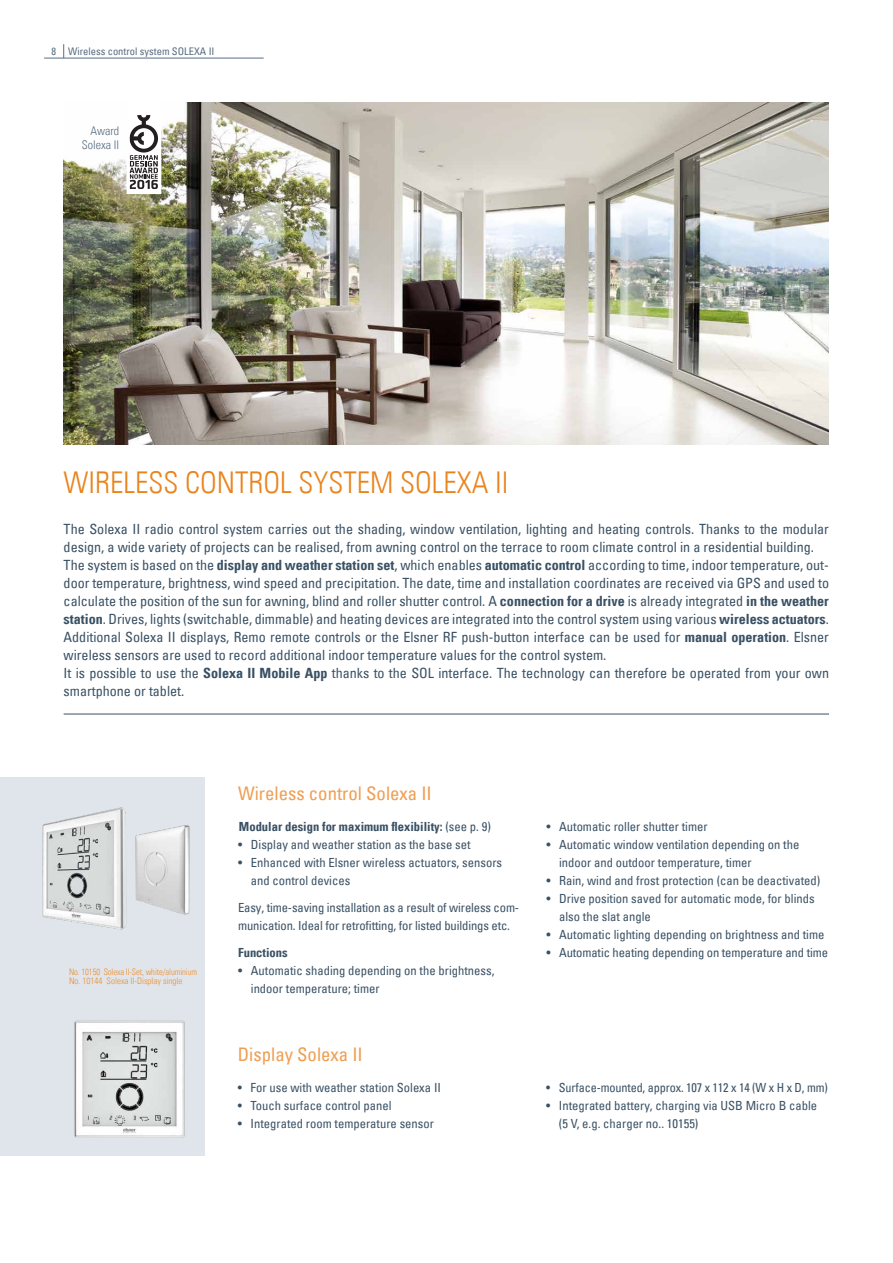
<style>
.page{position:relative;width:893px;height:1263px;background:#fff}
.page>*{position:absolute;margin:0;border:0;box-sizing:border-box;transform-origin:0 0}
.t1{font:30px "Univers Com 47 Light Cond";color:#e9841d}
.t2{font:condensed 18.75px "Univers Com 57";color:#ef9e51}
.t3{font:condensed 14.1px/18px "Univers Com 57";color:#3a5164}
.t4{font:condensed 12.6px/18px "Univers Com 57";color:#3a5164}
.t5{font:12.6px "Univers Com 67 Bold Cond";color:#3a5164}
.t6{font:12px/13.5px "Univers Com 47 Light Cond";color:#586d81;text-align:right}
.t7{font:condensed 10.5px "Univers Com 57";color:#586d81}
.t8{font:9px/9px "Univers Com 47 Light Cond";letter-spacing:-.01em;color:#eb8e31;scale:.95 1}
.s1{font-family:"Univers Com 67 Bold Cond";font-stretch:normal}
.s2{font-family:"Univers Com 57";font-stretch:condensed}
</style>
<div class="page">
<svg style="left:63px;top:44px;width:1px;height:14px"></svg>
<hr style="left:44px;top:58px;width:220px;height:1px;background:#586d81">
<div style="left:0;top:777px;width:204px;height:378px;background:#e0e5eb"></div>
<img style="left:64px;top:102px;width:765px;height:342px">
<img style="left:74px;top:1020px;width:111px;height:118px">
<img style="left:42px;top:807px;width:148px;height:123px">
<hr style="left:64px;top:714px;width:765px;height:1px;background:#3a5164">
<svg style="left:125px;top:102px;width:38px;height:94px"></svg>
<p class="t7" style="left:51px;top:44px;width:6px">8</p>
<p class="t7" style="left:68px;top:44px;width:148px">Wireless control system SOLEXA II</p>
<p class="t6" style="left:82px;top:124px;width:39px">Award<br>Solexa II</p>
<h1 class="t1" style="left:64px;top:464px;width:446px">WIRELESS CONTROL SYSTEM SOLEXA II</h1>
<p class="t3" style="left:64px;top:520px;width:767px">The Solexa II radio control system carries out the shading, window ventilation, lighting and heating controls. Thanks to the modular design, a wide variety of projects can be realised, from awning control on the terrace to room climate control in a residential building.<br>The system is based on the <span class="s1">display and weather station set</span>, which enables <span class="s1">automatic control</span> according to time, indoor temperature, out&shy;door temperature, brightness, wind speed and precipitation. The date, time and installation coordinates are received via GPS and used to calculate the position of the sun for awning, blind and roller shutter control. A <span class="s1">connection for a drive</span> is already integrated <span class="s1">in the weather station</span>. Drives, lights (switchable, dimmable) and heating devices are integrated into the control system using various <span class="s1">wireless actuators</span>.<br>Additional Solexa II displays, Remo remote controls or the Elsner RF push-button interface can be used for <span class="s1">manual operation</span>. Elsner wireless sensors are used to record additional indoor temperature values for the control system.<br>It is possible to use the <span class="s1">Solexa II Mobile App</span> thanks to the SOL interface. The technology can therefore be operated from your own smartphone or tablet.</p>
<p class="t8" style="left:69px;top:967px;width:136px">No. 10150 Solexa II-Set, white/aluminium<br>No. 10144 Solexa II-Display single</p>
<h2 class="t2" style="left:238px;top:781px;width:195px">Wireless control Solexa II</h2>
<p class="t5" style="left:239px;top:819px;width:253px">Modular design for maximum flexibility: <span class="s2">(see p. 9)</span></p>
<p class="t4" style="left:238px;top:835px;width:234px">• Display and weather station as the base set</p>
<p class="t4" style="left:251px;top:853px;width:253px;text-indent:-13px">• Enhanced with Elsner wireless actuators, sensors and control devices</p>
<p class="t4" style="left:238px;top:898px;width:283px">Easy, time-saving installation as a result of wireless com&shy;munication. Ideal for retrofitting, for listed buildings etc.</p>
<p class="t5" style="left:238px;top:945px;width:51px">Functions</p>
<p class="t4" style="left:251px;top:961px;width:245px;text-indent:-13px">• Automatic shading depending on the brightness, indoor temperature; timer</p>
<h2 class="t2" style="left:238px;top:1042px;width:126px">Display Solexa II</h2>
<p class="t4" style="left:238px;top:1078px;width:205px">• For use with weather station Solexa II</p>
<p class="t4" style="left:238px;top:1096px;width:155px">• Touch surface control panel</p>
<p class="t4" style="left:238px;top:1114px;width:198px">• Integrated room temperature sensor</p>
<p class="t4" style="left:546px;top:817px;width:163px">• Automatic roller shutter timer</p>
<p class="t4" style="left:559px;top:835px;width:242px;text-indent:-13px">• Automatic window ventilation depending on the indoor and outdoor temperature, timer</p>
<p class="t4" style="left:546px;top:871px;width:275px">• Rain, wind and frost protection (can be deactivated)</p>
<p class="t4" style="left:559px;top:889px;width:257px;text-indent:-13px">• Drive position saved for automatic mode, for blinds also the slat angle</p>
<p class="t4" style="left:546px;top:925px;width:280px">• Automatic lighting depending on brightness and time</p>
<p class="t4" style="left:546px;top:943px;width:283px">• Automatic heating depending on temperature and time</p>
<p class="t4" style="left:546px;top:1078px;width:283px">• Surface-mounted, approx. 107 x 112 x 14 (W x H x D, mm)</p>
<p class="t4" style="left:559px;top:1096px;width:260px;text-indent:-13px">• Integrated battery, charging via USB Micro B cable (5 V, e.g. charger no.. 10155)</p>
</div>
